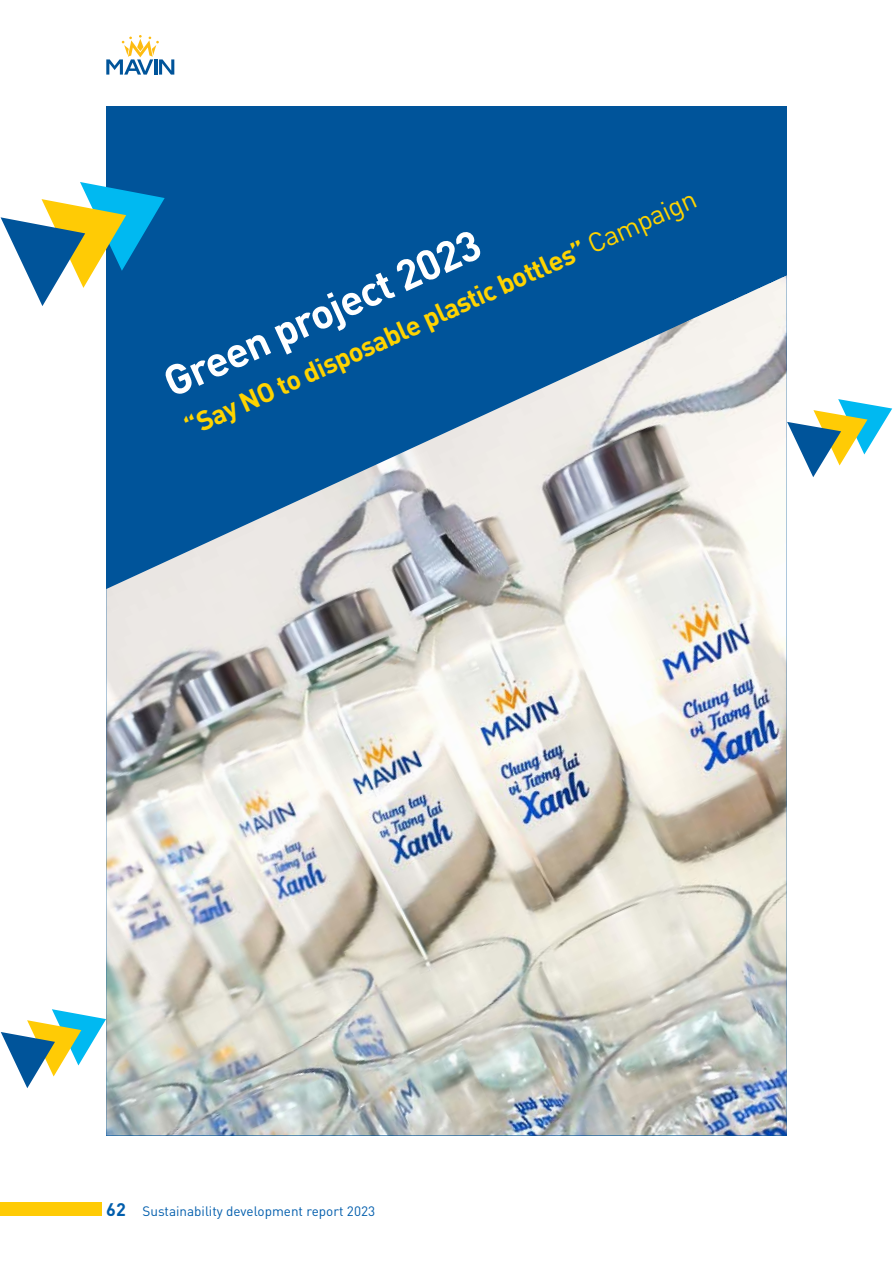
<style>
.page{position:relative;width:893px;height:1263px;background:#fff}
.page>*{position:absolute;margin:0;border:0;box-sizing:border-box;transform-origin:0 0}
.t1{font:700 42px "UVFDIN Pro";color:#fff}
.t2{font:700 27px "UVFDIN Pro";color:#ffd400}
.t3{font:13.5px "UVFDIN Pro";color:#005dac}
.s1{font-weight:400}
.s2{font-weight:700;font-size:18px}
</style>
<div class="page">
<svg style="left:106px;top:35px;width:68px;height:40px"></svg>
<div style="left:0;top:1202px;width:101px;height:14px;background:#ffcb05"></div>
<div style="left:106px;top:106px;width:681px;height:1029px;background:#00549a"></div>
<img style="left:106px;top:275px;width:681px;height:860px">
<svg style="left:1px;top:182px;width:164px;height:124px"></svg>
<svg style="left:787px;top:399px;width:105px;height:78px"></svg>
<svg style="left:1px;top:1009px;width:105px;height:79px"></svg>
<p class="t2" style="left:178px;top:410px;width:560px;rotate:-25deg">“Say NO to disposable plastic bottles” <span class="s1">Campaign</span></p>
<h1 class="t1" style="left:151px;top:351px;width:345px;rotate:-24deg">Green project 2023</h1>
<p class="t3" style="left:106px;top:1201px;width:270px"><span class="s2">62</span> Sustainability development report 2023</p>
</div>
